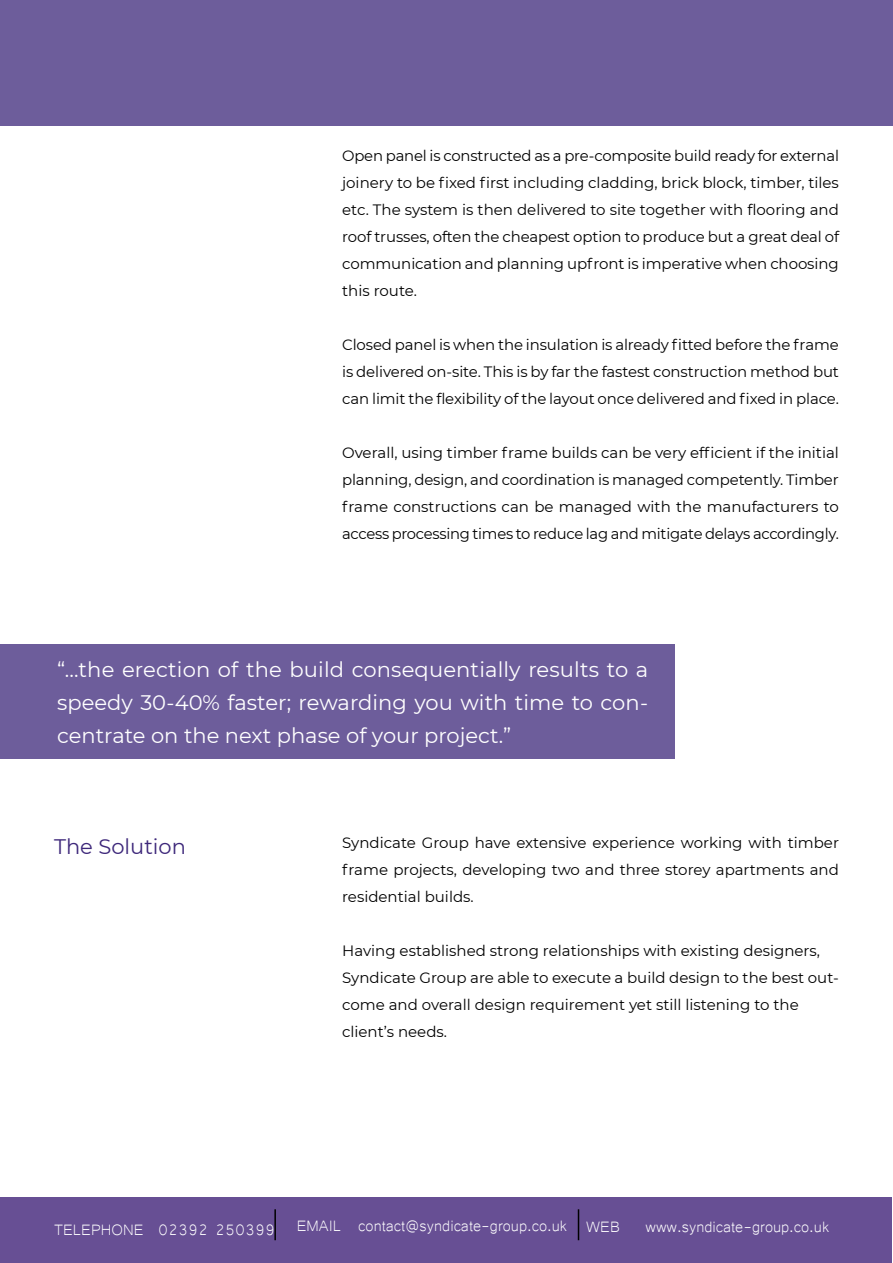
<style>
.page{position:relative;width:893px;height:1263px;background:#fff}
.page>*{position:absolute;margin:0;border:0;box-sizing:border-box;transform-origin:0 0}
.t1{font:21px/33px "Montserrat";color:#fff;text-align:justify}
.t2{font:21px "Montserrat";color:#3d277a}
.t3{font:19.5px "Microsoft Yi Baiti";color:#fff}
.t4{font:15px/27px "Montserrat";color:#000;text-align:justify}
</style>
<div class="page">
<div style="left:1px;top:1197px;width:891px;height:66px;background:#674f94"></div>
<div style="left:1px;top:1px;width:892px;height:125px;background:#6d5d9b"></div>
<hr style="left:274px;top:1209px;width:2px;height:31px;background:#000">
<hr style="left:578px;top:1209px;width:1px;height:31px;background:#000">
<div style="left:1px;top:644px;width:674px;height:114px;background:#6d5d9b"></div>
<p class="t4" style="left:342px;top:141px;width:499px">Open panel is constructed as a pre-composite build ready for external joinery to be fixed first including cladding, brick block, timber, tiles etc. The system is then delivered to site together with flooring and roof trusses, often the cheapest option to produce but a great deal of communication and planning upfront is imperative when choosing this route.</p>
<p class="t4" style="left:342px;top:330px;width:498px">Closed panel is when the insulation is already fitted before the frame is delivered on-site. This is by far the fastest construction method but can limit the flexibility of the layout once delivered and fixed in place.</p>
<p class="t4" style="left:342px;top:438px;width:498px">Overall, using timber frame builds can be very efficient if the initial planning, design, and coordination is managed competently. Timber frame constructions can be managed with the manufacturers to access processing times to reduce lag and mitigate delays accordingly.</p>
<h1 class="t1" style="left:57px;top:654px;width:593px">“...the erection of the build consequentially results to a speedy 30-40% faster; rewarding you with time to con&shy;centrate on the next phase of your project.”</h1>
<h1 class="t2" style="left:54px;top:838px;width:133px">The Solution</h1>
<p class="t4" style="left:342px;top:831px;width:498px">Syndicate Group have extensive experience working with timber frame projects, developing two and three storey apartments and residential builds.</p>
<p class="t4" style="left:342px;top:939px;width:498px;text-align:left">Having established strong relationships with existing designers, Syndicate Group are able to execute a build design to the best out&shy;come and overall design requirement yet still listening to the client’s needs.</p>
<h2 class="t3" style="left:54px;top:1217px;width:567px">TELEPHONE 02392 250399 EMAIL contact@syndicate-group.co.uk WEB</h2>
<h2 class="t3" style="left:646px;top:1218px;width:185px">www.syndicate-group.co.uk</h2>
</div>
